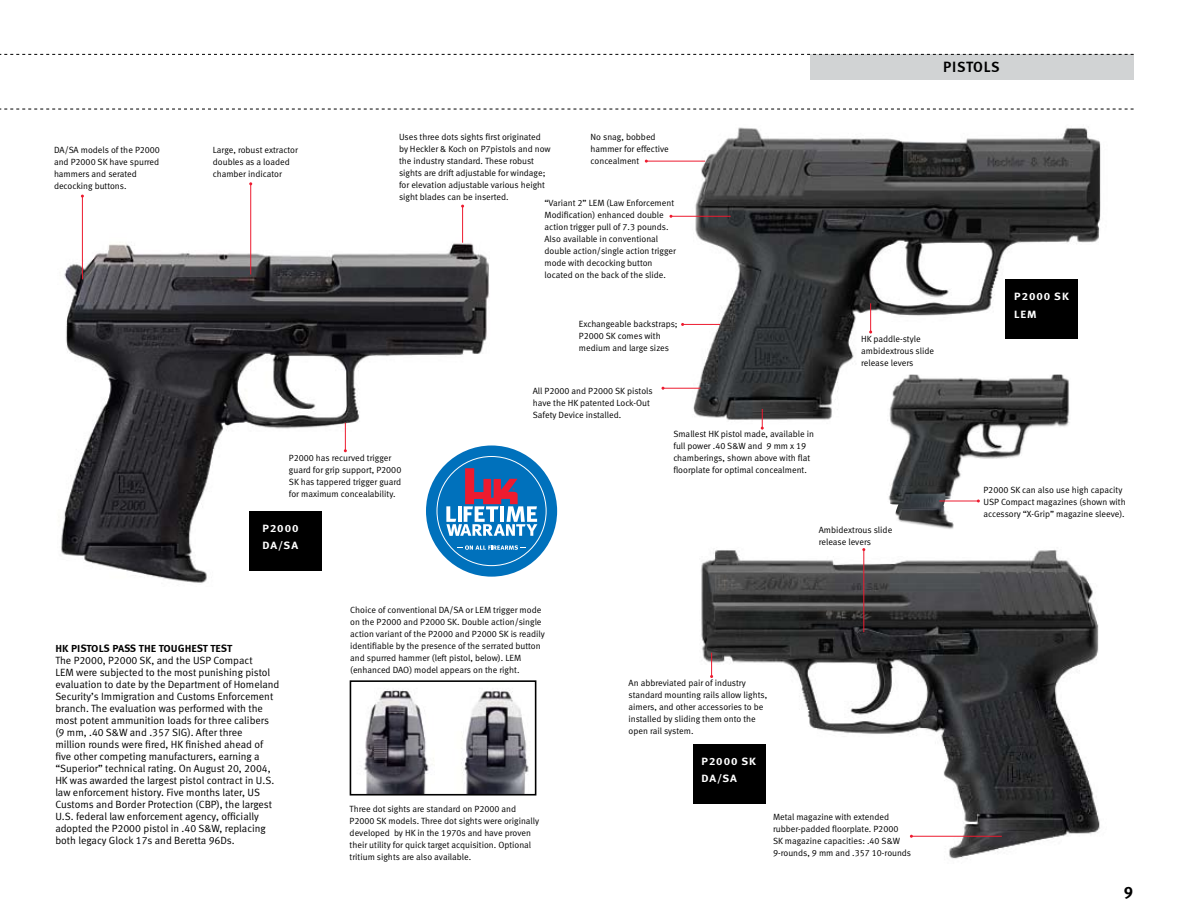
<style>
.page{position:relative;width:1188px;height:918px;background:#fff}
.page>*{position:absolute;margin:0;border:0;box-sizing:border-box;transform-origin:0 0}
.t1{font:16.5px "Meta Bold LF";color:#000}
.t2{font:700 15px "Meta Cond";letter-spacing:.04em;color:#000;scale:1.1 1}
.t3{font:10.5px/12px "Meta Normal LF";color:#000}
.t4{font:10.5px/17.2px "Meta Bold LF";letter-spacing:.085em;color:#fff;scale:1.1 1}
.t5{font:10.5px "Meta Bold LF Caps";letter-spacing:-.01em;color:#000}
.t6{font:9px/12px "Meta Normal LF";color:#000}
</style>
<div class="page">
<div style="left:810px;top:54px;width:324px;height:26px;background:#d1d3d4"></div>
<svg style="left:0;top:54px;width:1134px;height:1px"></svg>
<svg style="left:0;top:109px;width:1134px;height:1px"></svg>
<img style="left:694px;top:549px;width:406px;height:310px">
<img style="left:61px;top:233px;width:444px;height:350px">
<img style="left:888px;top:425px;width:180px;height:104px">
<img style="left:685px;top:127px;width:416px;height:298px">
<hr style="left:939px;top:501px;width:39px;height:1px;background:#ed1b2f">
<img style="left:364px;top:689px;width:165px;height:104px">
<div style="left:350px;top:680px;width:186px;height:116px;border:2px solid #000"></div>
<div style="left:250px;top:511px;width:72px;height:60px;background:#000"></div>
<div style="left:1006px;top:279px;width:72px;height:60px;background:#000"></div>
<div style="left:693px;top:744px;width:72px;height:59px;background:#000"></div>
<hr style="left:82px;top:196px;width:1px;height:83px;background:#ed1b2f">
<hr style="left:250px;top:184px;width:1px;height:91px;background:#ed1b2f">
<hr style="left:646px;top:161px;width:59px;height:1px;background:#ed1b2f">
<hr style="left:911px;top:836px;width:91px;height:1px;background:#ed1b2f">
<hr style="left:683px;top:324px;width:37px;height:1px;background:#ed1b2f">
<svg style="left:344px;top:423px;width:3px;height:29px"></svg>
<hr style="left:462px;top:206px;width:1px;height:37px;background:#ed1b2f">
<svg style="left:869px;top:303px;width:3px;height:31px"></svg>
<svg style="left:761px;top:409px;width:3px;height:21px"></svg>
<hr style="left:863px;top:550px;width:1px;height:82px;background:#ed1b2f">
<svg style="left:710px;top:653px;width:3px;height:25px"></svg>
<hr style="left:663px;top:388px;width:37px;height:1px;background:#ed1b2f">
<hr style="left:671px;top:216px;width:60px;height:1px;background:#ed1b2f">
<div style="left:426px;top:446px;width:131px;height:131px;background:#0071bc;border-radius:50%"></div>
<svg style="left:457px;top:545px;width:69px;height:5px"></svg>
<svg style="left:446px;top:468px;width:91px;height:68px"></svg>
<h2 class="t2" style="left:943px;top:58px;width:53px">PISTOLS</h2>
<p class="t6" style="left:54px;top:144px;width:108px">DA/SA models of the P2000 and P2000 SK have spurred hammers and serated decocking buttons.</p>
<p class="t6" style="left:213px;top:144px;width:87px">Large, robust extractor doubles as a loaded chamber indicator</p>
<p class="t6" style="left:399px;top:131px;width:153px">Uses three dots sights first originated by Heckler &amp; Koch on P7pistols and now the industry standard. These robust sights are drift adjustable for windage; for elevation adjustable various height sight blades can be inserted.</p>
<p class="t6" style="left:591px;top:131px;width:80px">No snag, bobbed hammer for effective concealment</p>
<p class="t6" style="left:545px;top:197px;width:133px">“Variant 2” LEM (Law Enforcement<br>Modification) enhanced double action trigger pull of 7.3 pounds.<br>Also available in conventional double action/single action trigger mode with decocking button located on the back of the slide.</p>
<p class="t6" style="left:579px;top:317px;width:100px">Exchangeable backstraps;<br>P2000 SK comes with medium and large sizes</p>
<p class="t6" style="left:533px;top:385px;width:121px">All P2000 and P2000 SK pistols have the HK patented Lock-Out<br>Safety Device installed.</p>
<p class="t6" style="left:289px;top:452px;width:114px">P2000 has recurved trigger guard for grip support, P2000<br>SK has tappered trigger guard for maximum concealability.</p>
<p class="t6" style="left:673px;top:428px;width:142px">Smallest HK pistol made, available in full power .40 S&amp;W and 9 mm x 19 chamberings, shown above with flat floorplate for optimal concealment.</p>
<p class="t6" style="left:861px;top:333px;width:75px">HK paddle-style ambidextrous slide release levers</p>
<p class="t4" style="left:263px;top:520px;width:34px">p2000<br>DA/SA</p>
<p class="t6" style="left:819px;top:523px;width:75px">Ambidextrous slide release levers</p>
<p class="t5" style="left:55px;top:642px;width:178px">HK PISTOLS PASS THE TOUGHEST TEST</p>
<p class="t3" style="left:55px;top:654px;width:226px">The P2000, P2000 SK, and the USP Compact<br>LEM were subjected to the most punishing pistol evaluation to date by the Department of Homeland Security’s Immigration and Customs Enforcement branch. The evaluation was performed with the most potent ammunition loads for three calibers (9 mm, .40 S&amp;W and .357 SIG). After three<br>million rounds were fired, HK finished ahead of five other competing manufacturers, earning a “Superior” technical rating. On August 20, 2004, HK was awarded the largest pistol contract in U.S. law enforcement history. Five months later, US Customs and Border Protection (CBP), the largest U.S. federal law enforcement agency, officially adopted the P2000 pistol in .40 S&amp;W, replacing both legacy Glock 17s and Beretta 96Ds.</p>
<p class="t6" style="left:350px;top:604px;width:196px">Choice of conventional DA/SA or LEM trigger mode on the P2000 and P2000 SK. Double action/single action variant of the P2000 and P2000 SK is readily identifiable by the presence of the serrated button and spurred hammer (left pistol, below). LEM (enhanced DAO) model appears on the right.</p>
<p class="t6" style="left:350px;top:802px;width:191px">Three dot sights are standard on P2000 and P2000 SK models. Three dot sights were originally developed by HK in the 1970s and have proven their utility for quick target acquisition. Optional tritium sights are also available.</p>
<p class="t6" style="left:629px;top:677px;width:140px">An abbreviated pair of industry standard mounting rails allow lights, aimers, and other accessories to be installed by sliding them onto the open rail system.</p>
<p class="t4" style="left:702px;top:752px;width:51px">p2000 SK<br>DA/SA</p>
<p class="t6" style="left:773px;top:811px;width:140px">Metal magazine with extended rubber-padded floorplate. P2000<br>SK magazine capacities: .40 S&amp;W<br>9-rounds, 9 mm and .357 10-rounds</p>
<p class="t4" style="left:1014px;top:288px;width:51px">p2000 SK<br>LEM</p>
<p class="t6" style="left:983px;top:484px;width:144px">P2000 SK can also use high capacity<br>USP Compact magazines (shown with accessory “X-Grip” magazine sleeve).</p>
<h1 class="t1" style="left:1124px;top:883px;width:11px">9</h1>
</div>
